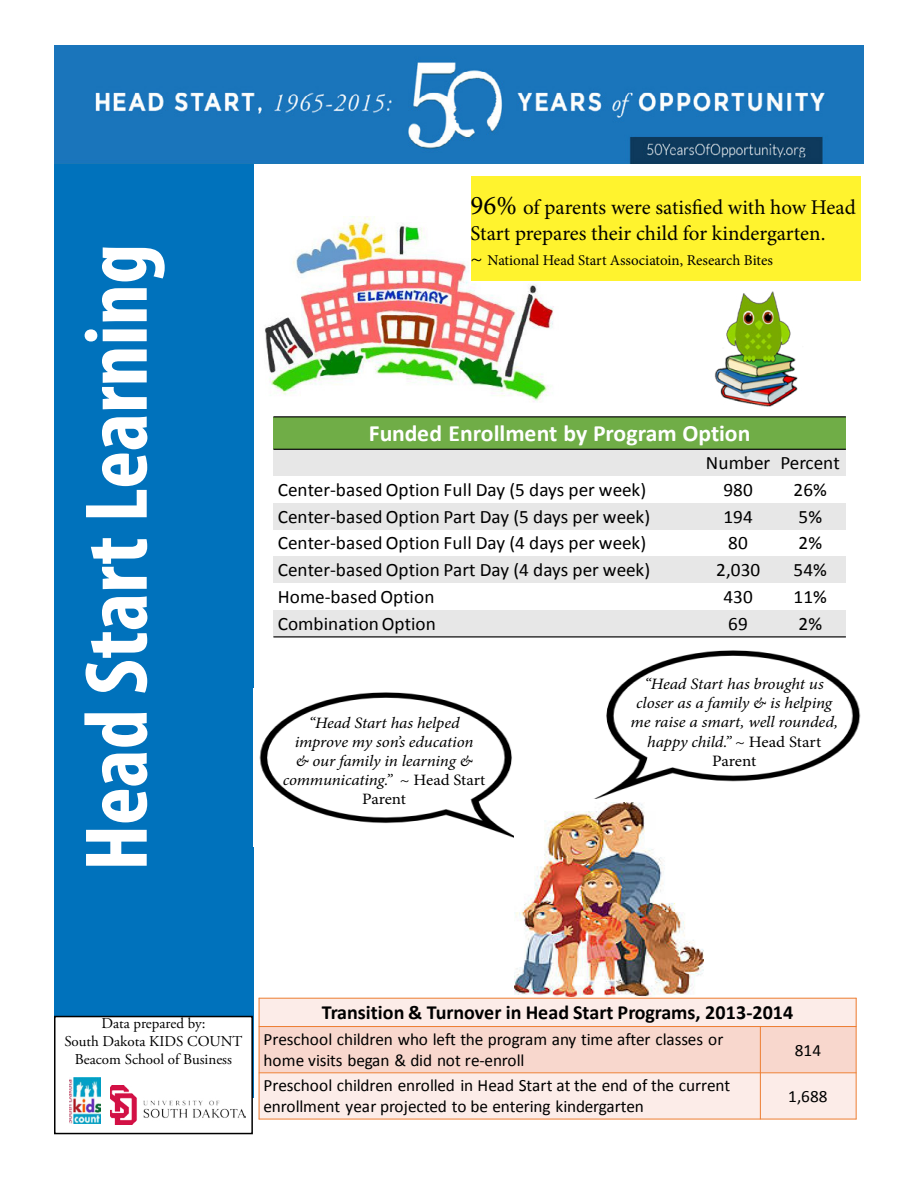
<style>
.page{position:relative;width:918px;height:1188px;background:#fff}
.page>*{position:absolute;margin:0;border:0;box-sizing:border-box;transform-origin:0 0}
._03_Folio{font:700 condensed 90px "Myriad Pro";color:#fff}
.t1{font:700 23.4px "Calibri";letter-spacing:-.005em;color:#fff}
.t2{font:21px/25.2px "Minion Pro";color:#000}
.t3{font:700 20.1px "Calibri";letter-spacing:-.005em;color:#000}
.t4{font:18.9px "Calibri";letter-spacing:.005em;color:#000}
.t5{font:17.25px/21px "Calibri";letter-spacing:-.01em;color:#000}
.t6{font:italic 15.9px/19px "Minion Pro";letter-spacing:-.01em;color:#000;text-align:center;scale:1.07 1}
.t7{font:15px/18px "Adobe Garamond Pro";color:#000;text-align:center}
.t8{font:15px "Minion Pro";letter-spacing:-.005em;color:#000}
.s1{font-size:27px}
.s2{font-size:21px}
.s3{font-style:normal}
</style>
<div class="page">
<div style="left:54px;top:157px;width:199px;height:941px;background:#0072bc"></div>
<img style="left:54px;top:45px;width:810px;height:119px">
<div style="left:55px;top:1017px;width:197px;height:117px;background:#fff"></div>
<div style="left:54px;top:1016px;width:199px;height:118px;border:2px solid #000"></div>
<img style="left:69px;top:1077px;width:31px;height:47px">
<img style="left:110px;top:1085px;width:135px;height:39px">
<img style="left:714px;top:291px;width:84px;height:116px">
<img style="left:265px;top:216px;width:289px;height:186px">
<div style="left:471px;top:176px;width:390px;height:105px;background:#fff32e"></div>
<img style="left:259px;top:692px;width:255px;height:146px">
<img style="left:514px;top:803px;width:189px;height:193px">
<img style="left:594px;top:650px;width:267px;height:149px">
<div style="left:259px;top:998px;width:597px;height:29px;background:#fcece8"></div>
<div style="left:259px;top:1027px;width:501px;height:46px;background:#f8d7cd"></div>
<div style="left:760px;top:1027px;width:96px;height:46px;background:#f8d7cd"></div>
<div style="left:259px;top:1073px;width:501px;height:46px;background:#fcece8"></div>
<div style="left:760px;top:1073px;width:96px;height:46px;background:#fcece8"></div>
<hr style="left:760px;top:1026px;width:1px;height:93px;background:#ed7d31">
<hr style="left:259px;top:1026px;width:597px;height:1px;background:#ed7d31">
<hr style="left:259px;top:1072px;width:597px;height:1px;background:#ed7d31">
<hr style="left:259px;top:998px;width:1px;height:121px;background:#ed7d31">
<hr style="left:856px;top:998px;width:1px;height:121px;background:#ed7d31">
<hr style="left:259px;top:998px;width:597px;height:1px;background:#ed7d31">
<hr style="left:259px;top:1119px;width:597px;height:1px;background:#ed7d31">
<div style="left:273px;top:417px;width:573px;height:32px;background:#70ad47"></div>
<div style="left:273px;top:449px;width:429px;height:27px;background:#e7e7e7"></div>
<div style="left:702px;top:449px;width:73px;height:27px;background:#e7e7e7"></div>
<div style="left:775px;top:449px;width:71px;height:27px;background:#e7e7e7"></div>
<div style="left:273px;top:503px;width:429px;height:27px;background:#e7e7e7"></div>
<div style="left:702px;top:503px;width:73px;height:27px;background:#e7e7e7"></div>
<div style="left:775px;top:503px;width:71px;height:27px;background:#e7e7e7"></div>
<div style="left:273px;top:557px;width:429px;height:26px;background:#e7e7e7"></div>
<div style="left:702px;top:557px;width:73px;height:26px;background:#e7e7e7"></div>
<div style="left:775px;top:557px;width:71px;height:26px;background:#e7e7e7"></div>
<div style="left:273px;top:610px;width:429px;height:27px;background:#e7e7e7"></div>
<div style="left:702px;top:610px;width:73px;height:27px;background:#e7e7e7"></div>
<div style="left:775px;top:610px;width:71px;height:27px;background:#e7e7e7"></div>
<hr style="left:273px;top:449px;width:573px;height:1px;background:#000">
<hr style="left:273px;top:416px;width:573px;height:1px;background:#000">
<hr style="left:273px;top:636px;width:573px;height:2px;background:#000">
<p class="_03_Folio" style="left:60px;top:871px;width:629px;rotate:-90deg">Head Start Learning</p>
<p class="t2" style="left:471px;top:195px;width:387px"><span class="s1">96%</span> of parents were satisfied with how Head<br>Start prepares their child for kindergarten.</p>
<p class="t8" style="left:471px;top:250px;width:304px"><span class="s2">~</span> National Head Start Associatoin, Research Bites</p>
<p class="t1" style="left:369px;top:418px;width:383px">Funded Enrollment by Program Option</p>
<p class="t4" style="left:706px;top:451px;width:135px">Number Percent</p>
<p class="t4" style="left:278px;top:478px;width:370px">Center-based Option Full Day (5 days per week)</p>
<p class="t4" style="left:723px;top:478px;width:31px">980</p>
<p class="t4" style="left:794px;top:478px;width:35px">26%</p>
<p class="t4" style="left:278px;top:504px;width:374px">Center-based Option Part Day (5 days per week)</p>
<p class="t4" style="left:723px;top:504px;width:31px">194</p>
<p class="t4" style="left:798px;top:504px;width:25px">5%</p>
<p class="t4" style="left:278px;top:531px;width:370px">Center-based Option Full Day (4 days per week)</p>
<p class="t4" style="left:728px;top:531px;width:21px">80</p>
<p class="t4" style="left:798px;top:531px;width:25px">2%</p>
<p class="t4" style="left:278px;top:558px;width:374px">Center-based Option Part Day (4 days per week)</p>
<p class="t4" style="left:716px;top:558px;width:46px">2,030</p>
<p class="t4" style="left:794px;top:558px;width:35px">54%</p>
<p class="t4" style="left:278px;top:585px;width:158px">Home-based Option</p>
<p class="t4" style="left:723px;top:585px;width:31px">430</p>
<p class="t4" style="left:794px;top:585px;width:35px">11%</p>
<p class="t4" style="left:278px;top:612px;width:160px">Combination Option</p>
<p class="t4" style="left:728px;top:612px;width:21px">69</p>
<p class="t4" style="left:798px;top:612px;width:25px">2%</p>
<p class="t6" style="left:283px;top:713px;width:191px">“Head Start has helped improve my son’s education<br>&amp; our family in learning &amp; communicating.” <span class="s3">~ Head Start<br>Parent</span></p>
<p class="t6" style="left:630px;top:675px;width:195px">“Head Start has brought us closer as a family &amp; is helping me raise a smart, well rounded, happy child.” <span class="s3">~ Head Start<br>Parent</span></p>
<p class="t7" style="left:101px;top:1015px;width:106px">Data prepared by:</p>
<p class="t7" style="left:64px;top:1033px;width:179px">South Dakota KIDS COUNT<br>Beacom School of Business</p>
<p class="t3" style="left:322px;top:1000px;width:473px">Transition &amp; Turnover in Head Start Programs, 2013-2014</p>
<p class="t5" style="left:264px;top:1029px;width:461px">Preschool children who left the program any time after classes or home visits began &amp; did not re-enroll</p>
<p class="t5" style="left:795px;top:1039px;width:28px">814</p>
<p class="t5" style="left:264px;top:1075px;width:468px">Preschool children enrolled in Head Start at the end of the current enrollment year projected to be entering kindergarten</p>
<p class="t5" style="left:788px;top:1086px;width:41px">1,688</p>
</div>
